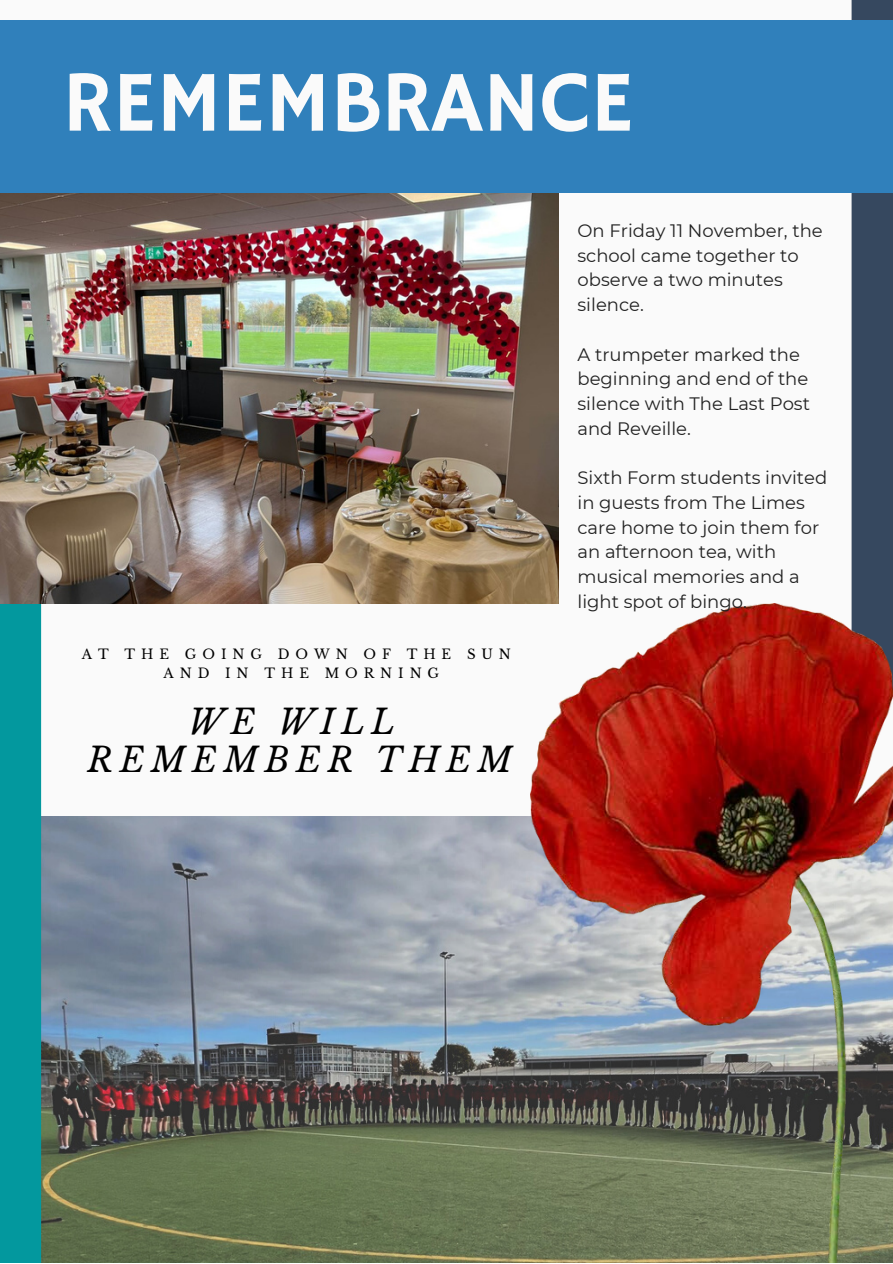
<style>
.page{position:relative;width:893px;height:1264px;background:#fff}
.page>*{position:absolute;margin:0;border:0;box-sizing:border-box;transform-origin:0 0}
.t1{font:86.85px "Hammersmith One";color:#fafafa}
.t2{font:italic 33.75px/38.1px "Libre Baskerville";letter-spacing:.195em;color:#000;text-align:center}
.t3{font:18px/24.8px "Montserrat";color:#222}
.t4{font:13.35px/18.3px "Libre Baskerville";letter-spacing:.445em;color:#000}
</style>
<div class="page">
<div style="left:0;top:0;width:892px;height:1262px;background:#fafafa"></div>
<img style="left:41px;top:816px;width:489px;height:446px">
<div style="left:0;top:603px;width:41px;height:659px;background:#03989e"></div>
<div style="left:851px;top:0;width:41px;height:603px;background:#36485f"></div>
<div style="left:0;top:21px;width:892px;height:172px;background:#3080bb"></div>
<img style="left:530px;top:603px;width:362px;height:659px">
<img style="left:0;top:193px;width:558px;height:410px">
<h1 class="t1" style="left:62px;top:52px;width:573px">REMEMBRANCE</h1>
<p class="t4" style="left:163px;top:645px;width:349px;text-indent:-81px">AT THE GOING DOWN OF THE SUN<br>AND IN THE MORNING</p>
<h2 class="t2" style="left:87px;top:702px;width:426px">WE WILL<br>REMEMBER THEM</h2>
<p class="t3" style="left:577px;top:218px;width:247px">On Friday 11 November, the school came together to observe a two minutes silence.</p>
<p class="t3" style="left:577px;top:342px;width:234px">A trumpeter marked the beginning and end of the silence with The Last Post and Reveille.</p>
<p class="t3" style="left:577px;top:465px;width:251px">Sixth Form students invited in guests from The Limes care home to join them for an afternoon tea, with musical memories and a light spot of bingo.</p>
</div>
